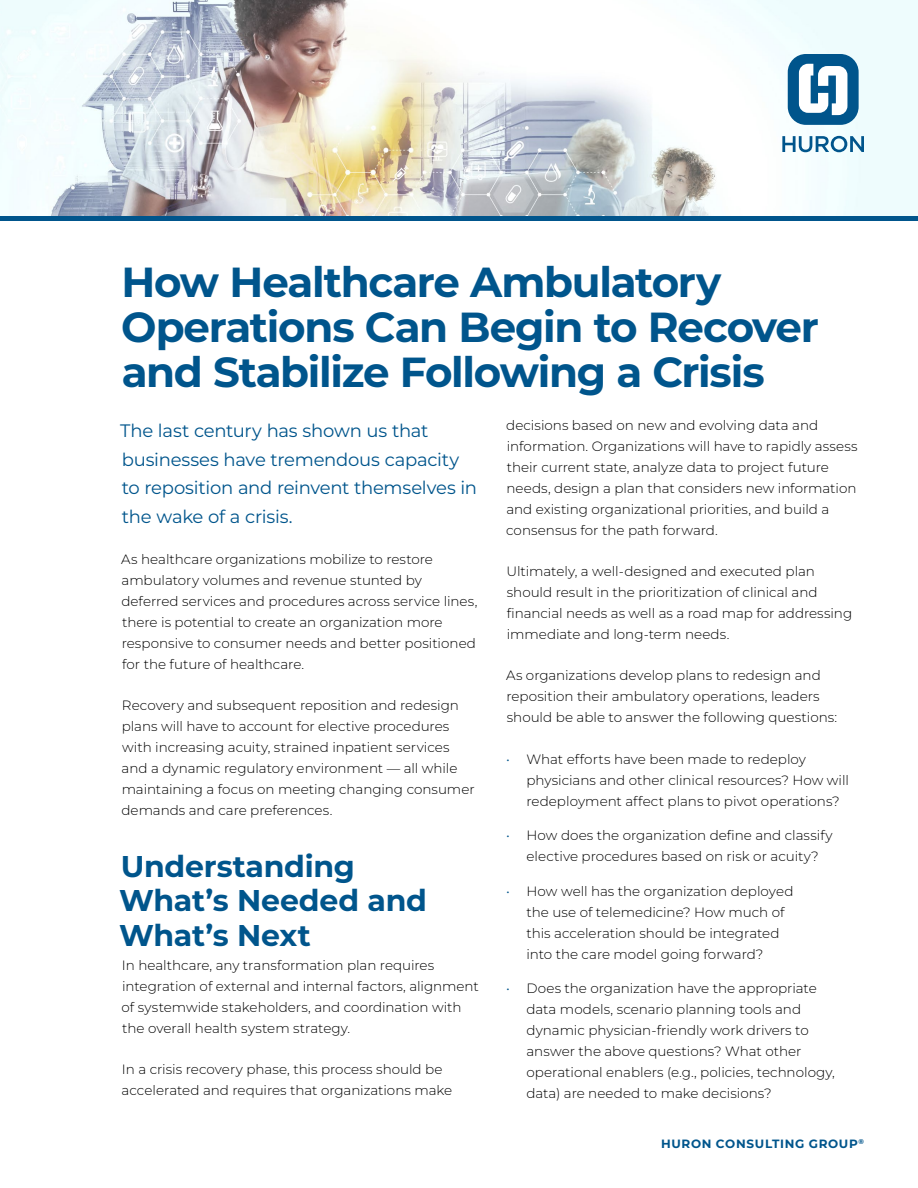
<style>
.page{position:relative;width:918px;height:1188px;background:#fff}
.page>*{position:absolute;margin:0;border:0;box-sizing:border-box;transform-origin:0 0}
.t1{font:700 42px/45px "Montserrat";letter-spacing:-.03em;color:#00558c}
.t2{font:700 30px/34.5px "Montserrat";letter-spacing:-.01em;color:#00558c}
.t3{font:18px/28.5px "Montserrat";letter-spacing:-.015em;color:#00558c}
.t4{font:300 13.5px/21px "Montserrat";color:#000}
.t5{font:700 12px "Montserrat";letter-spacing:.055em;color:#00558c}
.s1{color:#00558c}
</style>
<div class="page">
<img style="left:0;top:0;width:918px;height:216px">
<hr style="left:0;top:216px;width:918px;height:4px;background:#00558c">
<div style="left:788px;top:54px;width:71px;height:71px;background:#00558c;border-radius:18px"></div>
<svg style="left:782px;top:136px;width:82px;height:16px"></svg>
<svg style="left:799px;top:64px;width:48px;height:51px"></svg>
<h1 class="t1" style="left:121px;top:259px;width:699px">How Healthcare Ambulatory<br>Operations Can Begin to Recover and Stabilize Following a Crisis</h1>
<h3 class="t3" style="left:120px;top:416px;width:358px">The last century has shown us that businesses have tremendous capacity to reposition and reinvent themselves in the wake of a crisis.</h3>
<p class="t4" style="left:121px;top:548px;width:358px">As healthcare organizations mobilize to restore ambulatory volumes and revenue stunted by deferred services and procedures across service lines, there is potential to create an organization more responsive to consumer needs and better positioned for the future of healthcare.</p>
<p class="t4" style="left:121px;top:695px;width:355px">Recovery and subsequent reposition and redesign plans will have to account for elective procedures with increasing acuity, strained inpatient services and a dynamic regulatory environment — all while maintaining a focus on meeting changing consumer demands and care preferences.</p>
<h2 class="t2" style="left:119px;top:848px;width:309px">Understanding<br>What’s Needed and<br>What’s Next</h2>
<p class="t4" style="left:121px;top:954px;width:359px">In healthcare, any transformation plan requires integration of external and internal factors, alignment of systemwide stakeholders, and coordination with the overall health system strategy.</p>
<p class="t4" style="left:122px;top:1059px;width:332px">In a crisis recovery phase, this process should be accelerated and requires that organizations make</p>
<p class="t4" style="left:506px;top:414px;width:353px">decisions based on new and evolving data and information. Organizations will have to rapidly assess their current state, analyze data to project future needs, design a plan that considers new information and existing organizational priorities, and build a consensus for the path forward.</p>
<p class="t4" style="left:507px;top:560px;width:347px">Ultimately, a well-designed and executed plan should result in the prioritization of clinical and financial needs as well as a road map for addressing immediate and long-term needs.</p>
<p class="t4" style="left:506px;top:665px;width:333px">As organizations develop plans to redesign and reposition their ambulatory operations, leaders should be able to answer the following questions:</p>
<p class="t4" style="left:527px;top:748px;width:324px;text-indent:-20px"><span class="s1">•</span> What efforts have been made to redeploy physicians and other clinical resources? How will redeployment affect plans to pivot operations?</p>
<p class="t4" style="left:506px;top:824px;width:328px;text-align:center"><span class="s1">•</span> How does the organization define and classify elective procedures based on risk or acuity?</p>
<p class="t4" style="left:527px;top:880px;width:268px;text-indent:-20px"><span class="s1">•</span> How well has the organization deployed the use of telemedicine? How much of this acceleration should be integrated into the care model going forward?</p>
<p class="t4" style="left:527px;top:978px;width:310px;text-indent:-20px"><span class="s1">•</span> Does the organization have the appropriate data models, scenario planning tools and dynamic physician-friendly work drivers to answer the above questions? What other operational enablers (e.g., policies, technology, data) are needed to make decisions?</p>
<p class="t5" style="left:661px;top:1135px;width:204px">HURON CONSULTING GROUP<sup>®</sup></p>
</div>
